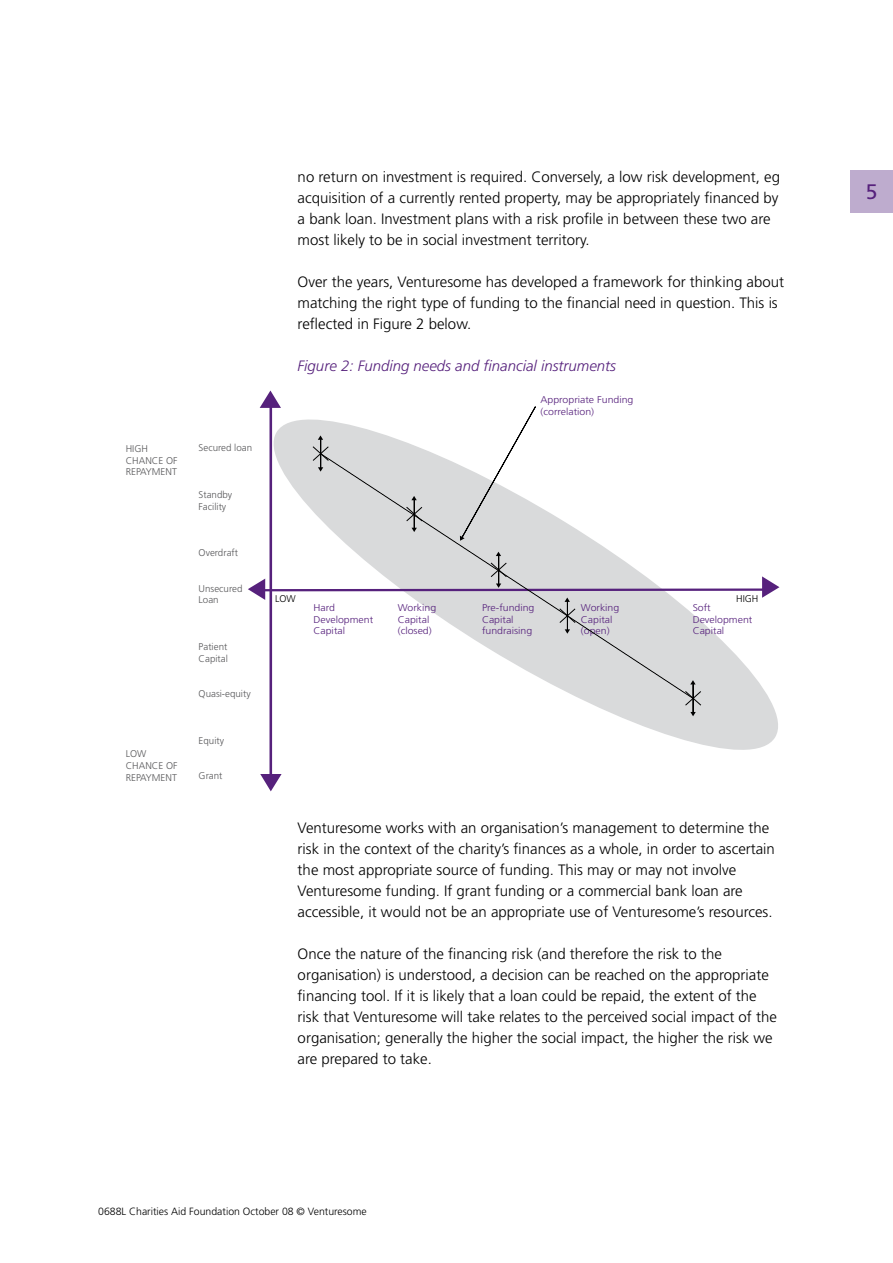
<style>
.page{position:relative;width:893px;height:1263px;background:#fff}
.page>*{position:absolute;margin:0;border:0;box-sizing:border-box;transform-origin:0 0}
.t1{font:21px "Frutiger LT Std";color:#56217c}
.t2{font:300 15px/21px "Frutiger LT Std";color:#000}
.t3{font:italic 300 15px "Frutiger LT Std";color:#56217c}
.t4{font:300 10.5px "Frutiger LT Std";color:#000}
.t5{font:300 9.75px/11.7px "Frutiger LT Std";color:#56217c;scale:1.08 1}
.t6{font:300 9.75px/11.7px "Frutiger LT Std";color:#58585a}
.t7{font:300 9.75px "Frutiger LT Std";color:#000}
.s1{font-family:"Frutiger"}
</style>
<div class="page">
<div style="left:850px;top:170px;width:43px;height:43px;background:#beacce"></div>
<svg style="left:259px;top:406px;width:521px;height:366px"></svg>
<hr style="left:270px;top:404px;width:2px;height:372px;background:#56217c">
<svg style="left:260px;top:390px;width:21px;height:18px"></svg>
<svg style="left:260px;top:774px;width:22px;height:17px"></svg>
<svg style="left:312px;top:435px;width:18px;height:37px"></svg>
<svg style="left:248px;top:552px;width:531px;height:82px"></svg>
<svg style="left:684px;top:680px;width:18px;height:36px"></svg>
<svg style="left:320px;top:453px;width:373px;height:246px"></svg>
<svg style="left:460px;top:407px;width:76px;height:134px"></svg>
<p class="t2" style="left:298px;top:166px;width:484px">no return on investment is required. Conversely, a low risk development, eg acquisition of a currently rented property, may be appropriately financed by a bank loan. Investment plans with a risk profile in between these two are most likely to be in social investment territory.</p>
<p class="t2" style="left:298px;top:271px;width:488px">Over the years, Venturesome has developed a framework for thinking about matching the right type of funding to the financial need in question. This is reflected in Figure 2 below.</p>
<p class="t3" style="left:298px;top:357px;width:320px">Figure 2: Funding needs and financial instruments</p>
<p class="t6" style="left:126px;top:443px;width:53px">HIGH<br>CHANCE OF<br>REPAYMENT</p>
<p class="t6" style="left:126px;top:748px;width:53px">LOW<br>CHANCE OF<br>REPAYMENT</p>
<p class="t6" style="left:199px;top:442px;width:55px">Secured loan</p>
<p class="t6" style="left:199px;top:489px;width:35px">Standby<br>Facility</p>
<p class="t6" style="left:199px;top:547px;width:41px">Overdraft</p>
<p class="t6" style="left:199px;top:583px;width:45px">Unsecured<br>Loan</p>
<p class="t6" style="left:199px;top:641px;width:31px">Patient<br>Capital</p>
<p class="t6" style="left:199px;top:688px;width:54px">Quasi-equity</p>
<p class="t6" style="left:199px;top:735px;width:27px">Equity</p>
<p class="t6" style="left:199px;top:770px;width:25px">Grant</p>
<p class="t5" style="left:541px;top:394px;width:87px">Appropriate Funding (correlation)</p>
<p class="t7" style="left:275px;top:593px;width:22px">LOW</p>
<p class="t7" style="left:736px;top:593px;width:24px">HIGH</p>
<p class="t5" style="left:313px;top:602px;width:21px">Hard</p>
<p class="t5" style="left:398px;top:602px;width:37px">Working</p>
<p class="t5" style="left:482px;top:602px;width:50px">Pre-funding</p>
<p class="t5" style="left:581px;top:602px;width:37px">Working</p>
<p class="t5" style="left:693px;top:602px;width:18px">Soft</p>
<p class="t5" style="left:313px;top:613px;width:57px">Development</p>
<p class="t5" style="left:398px;top:613px;width:31px">Capital</p>
<p class="t5" style="left:482px;top:613px;width:31px">Capital</p>
<p class="t5" style="left:581px;top:613px;width:31px">Capital</p>
<p class="t5" style="left:693px;top:613px;width:57px">Development</p>
<p class="t5" style="left:313px;top:625px;width:31px">Capital</p>
<p class="t5" style="left:398px;top:625px;width:33px">(closed)</p>
<p class="t5" style="left:482px;top:625px;width:48px">fundraising</p>
<p class="t5" style="left:581px;top:625px;width:28px">(open)</p>
<p class="t5" style="left:693px;top:625px;width:31px">Capital</p>
<p class="t2" style="left:298px;top:817px;width:479px">Venturesome works with an organisation’s management to determine the risk in the context of the charity’s finances as a whole, in order to ascertain the most appropriate source of funding. This may or may not involve Venturesome funding. If grant funding or a commercial bank loan are accessible, it would not be an appropriate use of Venturesome’s resources.</p>
<p class="t2" style="left:298px;top:943px;width:481px">Once the nature of the financing risk (and therefore the risk to the organisation) is understood, a decision can be reached on the appropriate financing tool. If it is likely that a loan could be repaid, the extent of the risk that Venturesome will take relates to the perceived social impact of the organisation; generally the higher the social impact, the higher the risk we are prepared to take.</p>
<p class="t4" style="left:98px;top:1205px;width:270px">0688L Charities Aid Foundation October 08 <span class="s1">©</span> Venturesome</p>
<h1 class="t1" style="left:866px;top:179px;width:13px">5</h1>
</div>
